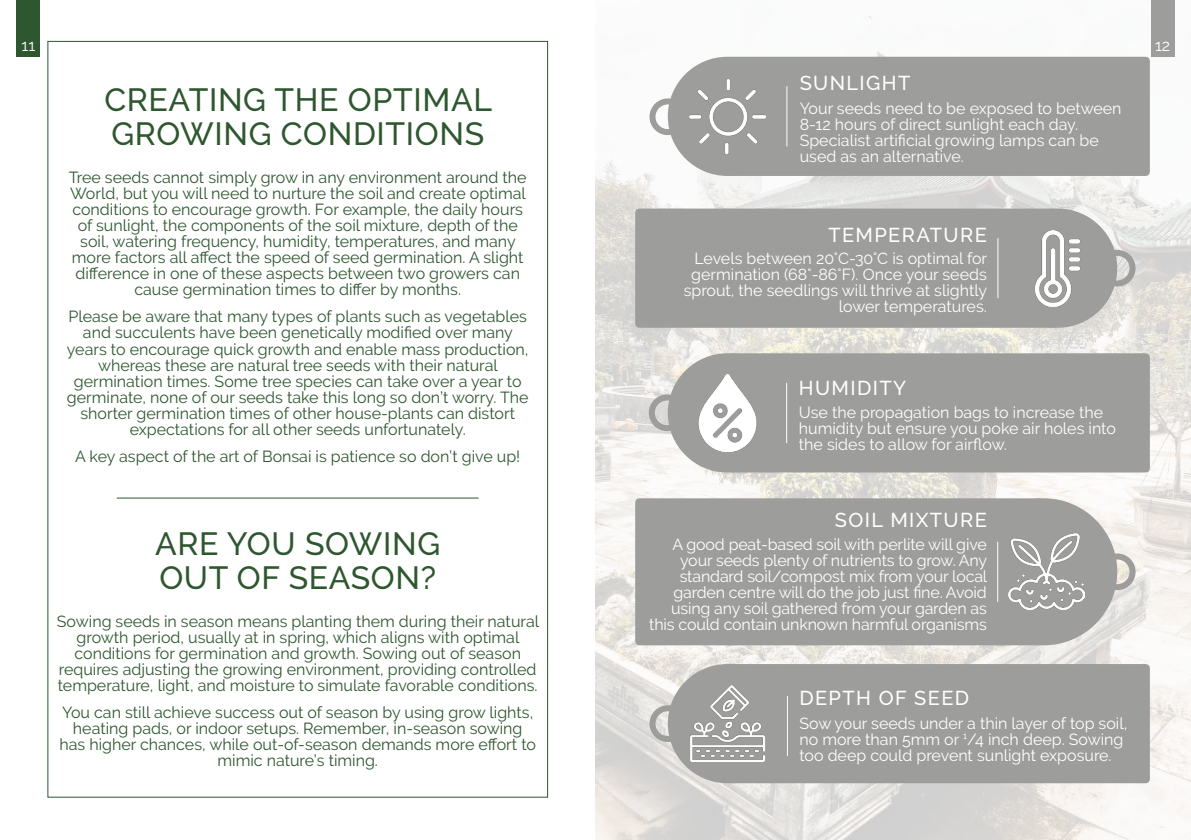
<style>
.page{position:relative;width:1191px;height:840px;background:#fff}
.page>*{position:absolute;margin:0;border:0;box-sizing:border-box;transform-origin:0 0}
.t1{font:500 32px/34px "Raleway";letter-spacing:.02em;color:#2e572f}
.t2{font:500 20px "Raleway";letter-spacing:.07em;color:#fff}
.t3{font:16px/16px "Raleway";color:#2e572f;text-align:center}
.t4{font:16px/16px "Raleway";color:#fff}
</style>
<div class="page">
<img style="left:595px;top:0;width:596px;height:839px">
<div style="left:970px;top:498px;width:147px;height:147px;background:#9d9d9c;border-radius:50%"></div>
<div style="left:635px;top:208px;width:422px;height:119px;background:#9d9d9c"></div>
<div style="left:635px;top:498px;width:408px;height:147px;background:#9d9d9c"></div>
<div style="left:727px;top:57px;width:422px;height:119px;background:#9d9d9c"></div>
<div style="left:727px;top:353px;width:422px;height:119px;background:#9d9d9c"></div>
<div style="left:727px;top:663px;width:422px;height:119px;background:#9d9d9c"></div>
<div style="left:668px;top:353px;width:119px;height:119px;background:#9d9d9c;border-radius:50%"></div>
<div style="left:668px;top:663px;width:119px;height:119px;background:#9d9d9c;border-radius:50%"></div>
<div style="left:998px;top:208px;width:119px;height:119px;background:#9d9d9c;border-radius:50%"></div>
<div style="left:668px;top:57px;width:119px;height:119px;background:#9d9d9c;border-radius:50%"></div>
<img style="left:689px;top:79px;width:76px;height:75px">
<img style="left:1035px;top:230px;width:45px;height:76px">
<img style="left:698px;top:374px;width:59px;height:77px">
<img style="left:1008px;top:533px;width:76px;height:76px">
<img style="left:690px;top:685px;width:75px;height:76px">
<hr style="left:786px;top:86px;width:1px;height:60px;background:#fff">
<hr style="left:786px;top:382px;width:1px;height:60px;background:#fff">
<hr style="left:787px;top:695px;width:1px;height:60px;background:#fff">
<hr style="left:997px;top:238px;width:1px;height:60px;background:#fff">
<hr style="left:997px;top:541px;width:1px;height:60px;background:#fff">
<div style="left:16px;top:0;width:24px;height:57px;background:#2e572f"></div>
<div style="left:1150px;top:0;width:24px;height:57px;background:#9d9d9c"></div>
<div style="left:649px;top:98px;width:37px;height:37px;border:6px solid #9d9d9c;border-radius:50%"></div>
<div style="left:1099px;top:250px;width:36px;height:36px;border:6px solid #9d9d9c;border-radius:50%"></div>
<div style="left:649px;top:394px;width:36px;height:37px;border:6px solid #9d9d9c;border-radius:50%"></div>
<div style="left:1099px;top:553px;width:36px;height:36px;border:6px solid #9d9d9c;border-radius:50%"></div>
<div style="left:649px;top:705px;width:37px;height:36px;border:6px solid #9d9d9c;border-radius:50%"></div>
<hr style="left:117px;top:497px;width:361px;height:1px;background:#2f582f">
<p class="t4" style="left:21px;top:37px;width:15px">11</p>
<p class="t4" style="left:1155px;top:37px;width:17px">12</p>
<h1 class="t1" style="left:104px;top:83px;width:389px">CREATING THE OPTIMAL<br>GROWING CONDITIONS</h1>
<p class="t3" style="left:69px;top:169px;width:459px">Tree seeds cannot simply grow in any environment around the World, but you will need to nurture the soil and create optimal conditions to encourage growth. For example, the daily hours of sunlight, the components of the soil mixture, depth of the soil, watering frequency, humidity, temperatures, and many more factors all affect the speed of seed germination. A slight difference in one of these aspects between two growers can cause germination times to differ by months.</p>
<p class="t3" style="left:67px;top:308px;width:463px">Please be aware that many types of plants such as vegetables and succulents have been genetically modified over many years to encourage quick growth and enable mass production, whereas these are natural tree seeds with their natural germination times. Some tree species can take over a year to germinate, none of our seeds take this long so don’t worry. The shorter germination times of other house-plants can distort expectations for all other seeds unfortunately.</p>
<p class="t3" style="left:75px;top:448px;width:446px">A key aspect of the art of Bonsai is patience so don’t give up!</p>
<h1 class="t1" style="left:155px;top:526px;width:286px">ARE YOU SOWING<br>OUT OF SEASON?</h1>
<p class="t3" style="left:57px;top:613px;width:484px">Sowing seeds in season means planting them during their natural growth period, usually at in spring, which aligns with optimal conditions for germination and growth. Sowing out of season requires adjusting the growing environment, providing controlled temperature, light, and moisture to simulate favorable conditions.</p>
<p class="t3" style="left:59px;top:704px;width:478px">You can still achieve success out of season by using grow lights, heating pads, or indoor setups. Remember, in-season sowing has higher chances, while out-of-season demands more effort to mimic nature’s timing.</p>
<p class="t2" style="left:799px;top:71px;width:112px">SUNLIGHT</p>
<p class="t4" style="left:799px;top:100px;width:323px">Your seeds need to be exposed to between 8-12 hours of direct sunlight each day.<br>Specialist artificial growing lamps can be used as an alternative.</p>
<p class="t2" style="left:828px;top:223px;width:160px">TEMPERATURE</p>
<p class="t4" style="left:683px;top:250px;width:305px;text-align:right">Levels between 20°C-30°C is optimal for germination (68°-86°F). Once your seeds sprout, the seedlings will thrive at slightly lower temperatures.</p>
<p class="t2" style="left:799px;top:375px;width:109px">HUMIDITY</p>
<p class="t4" style="left:799px;top:404px;width:318px">Use the propagation bags to increase the humidity but ensure you poke air holes into the sides to allow for airflow.</p>
<p class="t2" style="left:835px;top:508px;width:153px">SOIL MIXTURE</p>
<p class="t4" style="left:649px;top:535px;width:339px;text-align:right">A good peat-based soil with perlite will give your seeds plenty of nutrients to grow. Any standard soil/compost mix from your local garden centre will do the job just fine. Avoid using any soil gathered from your garden as this could contain unknown harmful organisms</p>
<p class="t2" style="left:799px;top:686px;width:171px">DEPTH OF SEED</p>
<p class="t4" style="left:799px;top:714px;width:329px">Sow your seeds under a thin layer of top soil, no more than 5mm or <sup>1</sup>/4 inch deep. Sowing too deep could prevent sunlight exposure.</p>
</div>
